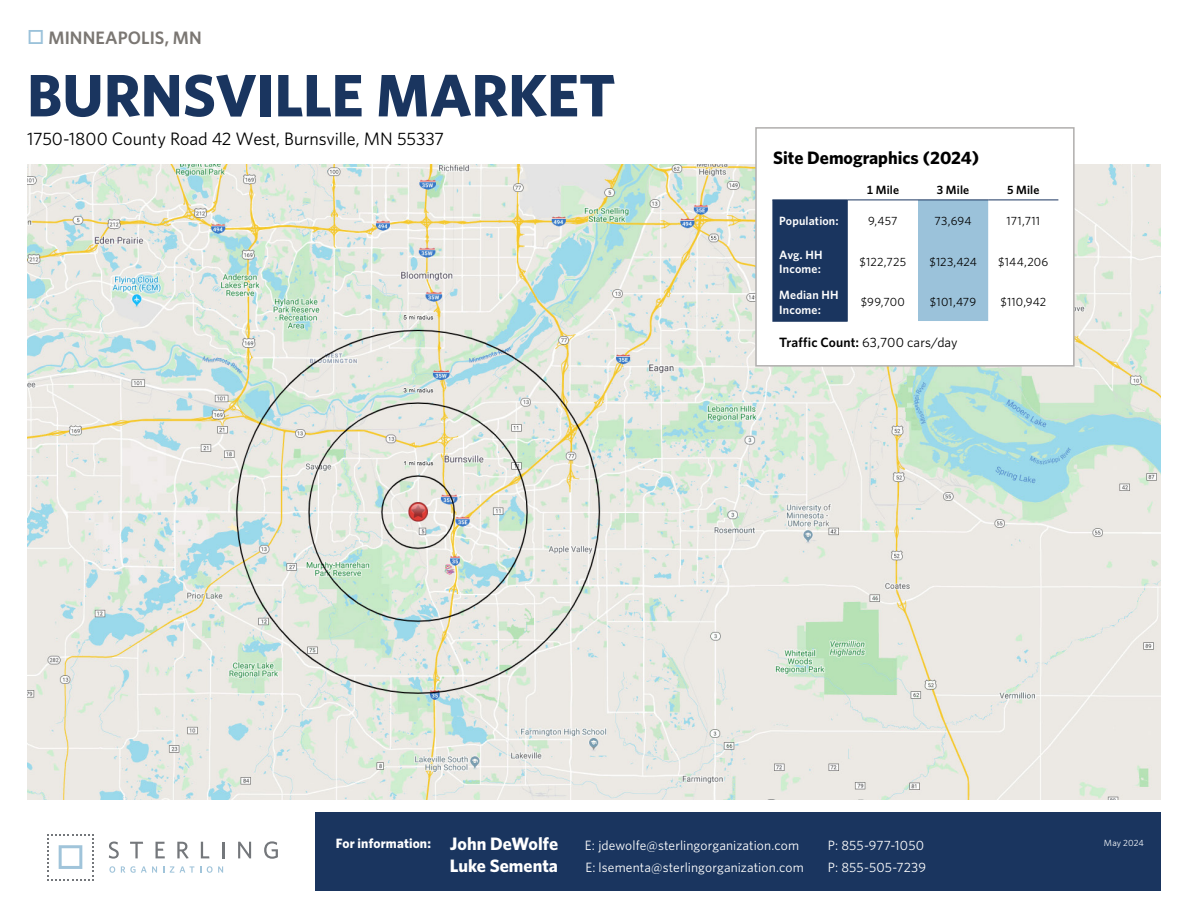
<style>
.page{position:relative;width:1188px;height:918px;background:#fff}
.page>*{position:absolute;margin:0;border:0;box-sizing:border-box;transform-origin:0 0}
.t1{font:700 60px "Whitney";letter-spacing:-.005em;color:#1a355f}
.t2{font:18px "Whitney";letter-spacing:-.005em;color:#000}
.t3{font:700 18px "Whitney";color:#fff}
.t4{font:700 18px "Whitney";color:#000}
.t5{font:600 18px "Whitney";letter-spacing:.005em;color:#7b7773}
.t6{font:13.5px "Whitney";letter-spacing:.01em;color:#fff}
.t7{font:13.5px "Whitney";letter-spacing:.01em;color:#000}
.t8{font:700 13.5px "Whitney";letter-spacing:.01em;color:#fff}
.t9{font:12px "Whitney";letter-spacing:.01em;color:#000}
.t10{font:600 12px/14.4px "Whitney";letter-spacing:.015em;color:#fff}
.t11{font:600 12px "Whitney";letter-spacing:.015em;color:#000}
.t12{font:9px "Whitney";letter-spacing:.01em;color:#fcfeff}
.s1{color:#9bc2da}
.s2{font-weight:600}
</style>
<div class="page">
<div style="left:315px;top:813px;width:846px;height:78px;background:#1a355f"></div>
<svg style="left:109px;top:842px;width:10px;height:17px"></svg>
<svg style="left:130px;top:842px;width:13px;height:16px"></svg>
<svg style="left:156px;top:842px;width:9px;height:16px"></svg>
<svg style="left:177px;top:842px;width:12px;height:17px"></svg>
<svg style="left:201px;top:842px;width:8px;height:16px"></svg>
<svg style="left:222px;top:842px;width:2px;height:16px"></svg>
<svg style="left:238px;top:842px;width:13px;height:16px"></svg>
<svg style="left:264px;top:841px;width:14px;height:18px"></svg>
<svg style="left:109px;top:866px;width:6px;height:7px"></svg>
<svg style="left:121px;top:866px;width:36px;height:7px"></svg>
<svg style="left:170px;top:866px;width:31px;height:7px"></svg>
<svg style="left:207px;top:866px;width:16px;height:7px"></svg>
<svg style="left:47px;top:834px;width:47px;height:46px"></svg>
<img style="left:27px;top:164px;width:1134px;height:635px">
<div style="left:755px;top:127px;width:320px;height:240px;background:#fff;border:2px solid #b0aead"></div>
<div style="left:772px;top:201px;width:76px;height:121px;background:#1a355f"></div>
<div style="left:918px;top:201px;width:70px;height:120px;background:#9bc2da"></div>
<hr style="left:772px;top:200px;width:76px;height:1px;background:#1a355f">
<hr style="left:848px;top:200px;width:70px;height:1px;background:#1a355f">
<hr style="left:918px;top:200px;width:70px;height:1px;background:#1a355f">
<hr style="left:988px;top:200px;width:70px;height:1px;background:#1a355f">
<h2 class="t5" style="left:27px;top:26px;width:176px"><span class="s1">□</span> MINNEAPOLIS, MN</h2>
<h1 class="t1" style="left:27px;top:55px;width:590px">BURNSVILLE MARKET</h1>
<h2 class="t2" style="left:27px;top:127px;width:419px">1750-1800 County Road 42 West, Burnsville, MN 55337</h2>
<h2 class="t4" style="left:773px;top:145px;width:207px">Site Demographics (2024)</h2>
<p class="t11" style="left:867px;top:182px;width:34px">1 Mile</p>
<p class="t11" style="left:937px;top:182px;width:34px">3 Mile</p>
<p class="t11" style="left:1007px;top:182px;width:34px">5 Mile</p>
<p class="t10" style="left:779px;top:214px;width:61px">Population:</p>
<p class="t9" style="left:868px;top:213px;width:31px">9,457</p>
<p class="t9" style="left:935px;top:213px;width:38px">73,694</p>
<p class="t9" style="left:1006px;top:213px;width:35px">171,711</p>
<p class="t10" style="left:779px;top:247px;width:45px">Avg. HH<br>Income:</p>
<p class="t9" style="left:860px;top:254px;width:48px">$122,725</p>
<p class="t9" style="left:929px;top:254px;width:49px">$123,424</p>
<p class="t9" style="left:998px;top:254px;width:52px">$144,206</p>
<p class="t10" style="left:779px;top:288px;width:61px">Median HH<br>Income:</p>
<p class="t9" style="left:861px;top:294px;width:46px">$99,700</p>
<p class="t9" style="left:930px;top:294px;width:48px">$101,479</p>
<p class="t9" style="left:1000px;top:294px;width:47px">$110,942</p>
<p class="t7" style="left:779px;top:334px;width:180px"><span class="s2">Traffic Count:</span> 63,700 cars/day</p>
<h2 class="t3" style="left:450px;top:831px;width:110px">John DeWolfe</h2>
<p class="t6" style="left:585px;top:836px;width:216px">E: jdewolfe@sterlingorganization.com</p>
<p class="t6" style="left:828px;top:836px;width:98px">P: 855-977-1050</p>
<h2 class="t3" style="left:450px;top:854px;width:110px">Luke Sementa</h2>
<p class="t6" style="left:585px;top:859px;width:220px">E: lsementa@sterlingorganization.com</p>
<p class="t6" style="left:828px;top:859px;width:100px">P: 855-505-7239</p>
<p class="t8" style="left:336px;top:835px;width:97px">For information:</p>
<p class="t12" style="left:1104px;top:837px;width:41px">May 2024</p>
</div>
